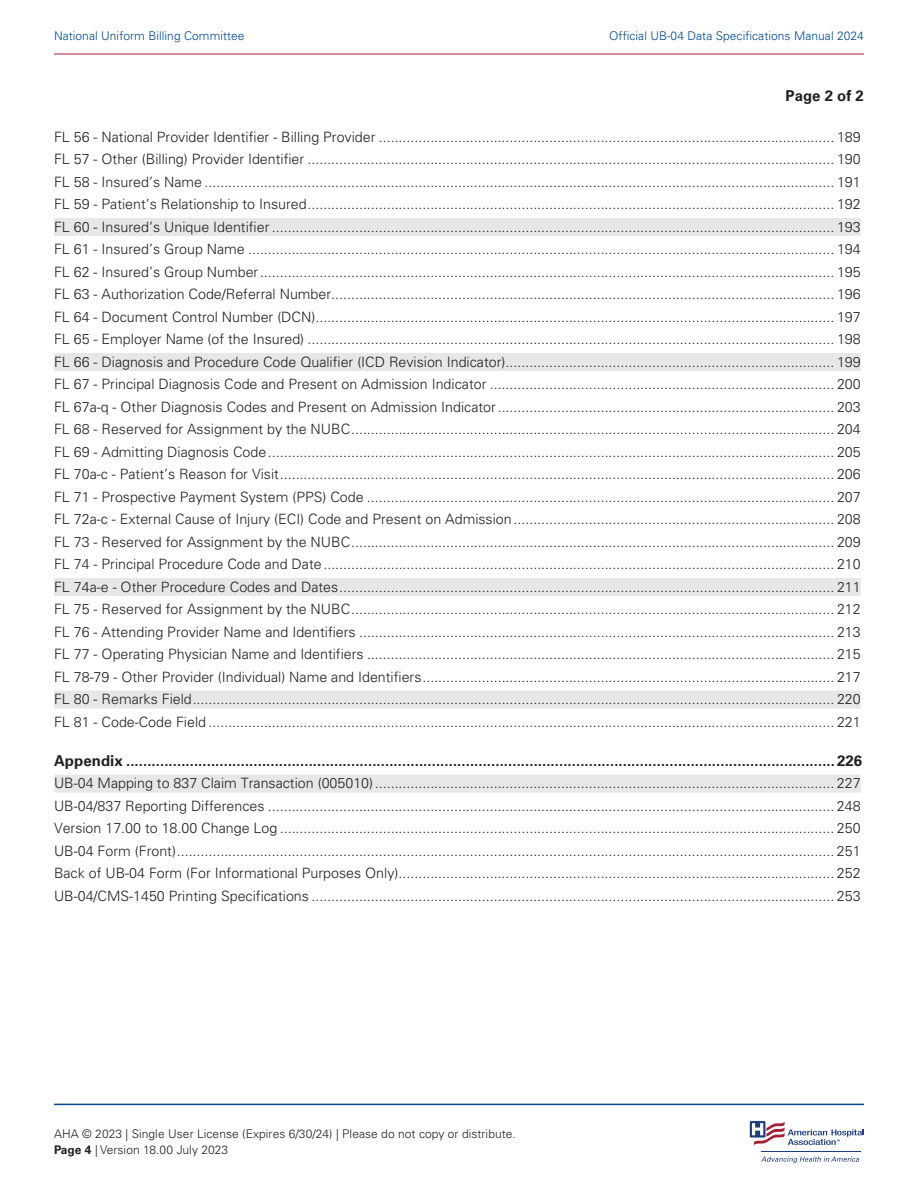
<style>
.page{position:relative;width:918px;height:1188px;background:#fff}
.page>*{position:absolute;margin:0;border:0;box-sizing:border-box;transform-origin:0 0}
.t1{font:700 15px "Univers LT Std";letter-spacing:.005em;color:#231f20}
.t2{font:300 14.25px/22.5px "Univers LT Std";color:#231f20;text-align:justify}
.t3{font:300 12px/16.5px "Univers LT Std";letter-spacing:.005em;color:#231f20}
.t4{font:300 12px "Univers LT Std";letter-spacing:.005em;color:#01498e}
.s1{font-weight:700}
</style>
<div class="page">
<hr style="left:54px;top:1104px;width:810px;height:1px;background:#01498e">
<hr style="left:761px;top:1151px;width:100px;height:1px;background:#1d3d7b">
<svg style="left:761px;top:1157px;width:98px;height:6px"></svg>
<svg style="left:749px;top:1120px;width:115px;height:25px"></svg>
<hr style="left:54px;top:54px;width:810px;height:1px;background:#a31e35">
<div style="left:54px;top:218px;width:807px;height:18px;background:#e6e7e9"></div>
<div style="left:54px;top:353px;width:807px;height:18px;background:#e6e7e9"></div>
<div style="left:54px;top:578px;width:807px;height:18px;background:#e6e7e9"></div>
<div style="left:54px;top:691px;width:807px;height:18px;background:#e6e7e9"></div>
<div style="left:54px;top:775px;width:807px;height:18px;background:#e6e7e9"></div>
<p class="t4" style="left:54px;top:28px;width:192px">National Uniform Billing Committee</p>
<p class="t4" style="left:609px;top:28px;width:256px">Official UB-04 Data Specifications Manual 2024</p>
<p class="t1" style="left:786px;top:87px;width:80px">Page 2 of 2</p>
<p class="t2" style="left:54px;top:125px;width:808px">FL 56 - National Provider Identifier - Billing Provider ................................................................................................................... 189<br>FL 57 - Other (Billing) Provider Identifier ..................................................................................................................................... 190<br>FL 58 - Insured’s Name ............................................................................................................................................................... 191<br>FL 59 - Patient’s Relationship to Insured..................................................................................................................................... 192<br>FL 60 - Insured’s Unique Identifier .............................................................................................................................................. 193<br>FL 61 - Insured’s Group Name .................................................................................................................................................... 194<br>FL 62 - Insured’s Group Number................................................................................................................................................. 195<br>FL 63 - Authorization Code/Referral Number............................................................................................................................... 196<br>FL 64 - Document Control Number (DCN)................................................................................................................................... 197<br>FL 65 - Employer Name (of the Insured) ..................................................................................................................................... 198<br>FL 66 - Diagnosis and Procedure Code Qualifier (ICD Revision Indicator)................................................................................... 199<br>FL 67 - Principal Diagnosis Code and Present on Admission Indicator ....................................................................................... 200<br>FL 67a-q - Other Diagnosis Codes and Present on Admission Indicator..................................................................................... 203<br>FL 68 - Reserved for Assignment by the NUBC.......................................................................................................................... 204<br>FL 69 - Admitting Diagnosis Code............................................................................................................................................... 205<br>FL 70a-c - Patient’s Reason for Visit............................................................................................................................................ 206<br>FL 71 - Prospective Payment System (PPS) Code ...................................................................................................................... 207<br>FL 72a-c - External Cause of Injury (ECI) Code and Present on Admission................................................................................. 208<br>FL 73 - Reserved for Assignment by the NUBC.......................................................................................................................... 209<br>FL 74 - Principal Procedure Code and Date................................................................................................................................. 210<br>FL 74a-e - Other Procedure Codes and Dates............................................................................................................................. 211<br>FL 75 - Reserved for Assignment by the NUBC.......................................................................................................................... 212<br>FL 76 - Attending Provider Name and Identifiers ........................................................................................................................ 213<br>FL 77 - Operating Physician Name and Identifiers ...................................................................................................................... 215<br>FL 78-79 - Other Provider (Individual) Name and Identifiers........................................................................................................ 217<br>FL 80 - Remarks Field.................................................................................................................................................................. 220<br>FL 81 - Code-Code Field .............................................................................................................................................................. 221</p>
<p class="t1" style="left:54px;top:751px;width:810px">Appendix .......................................................................................................................................................................226</p>
<p class="t2" style="left:54px;top:772px;width:808px">UB-04 Mapping to 837 Claim Transaction (005010).................................................................................................................... 227<br>UB-04/837 Reporting Differences ............................................................................................................................................... 248<br>Version 17.00 to 18.00 Change Log ............................................................................................................................................ 250<br>UB-04 Form (Front)...................................................................................................................................................................... 251<br>Back of UB-04 Form (For Informational Purposes Only).............................................................................................................. 252<br>UB-04/CMS-1450 Printing Specifications .................................................................................................................................... 253</p>
<p class="t3" style="left:54px;top:1125px;width:463px">AHA © 2023 | Single User License (Expires 6/30/24) | Please do not copy or distribute.<br><span class="s1">Page 4</span> | Version 18.00 July 2023</p>
</div>
